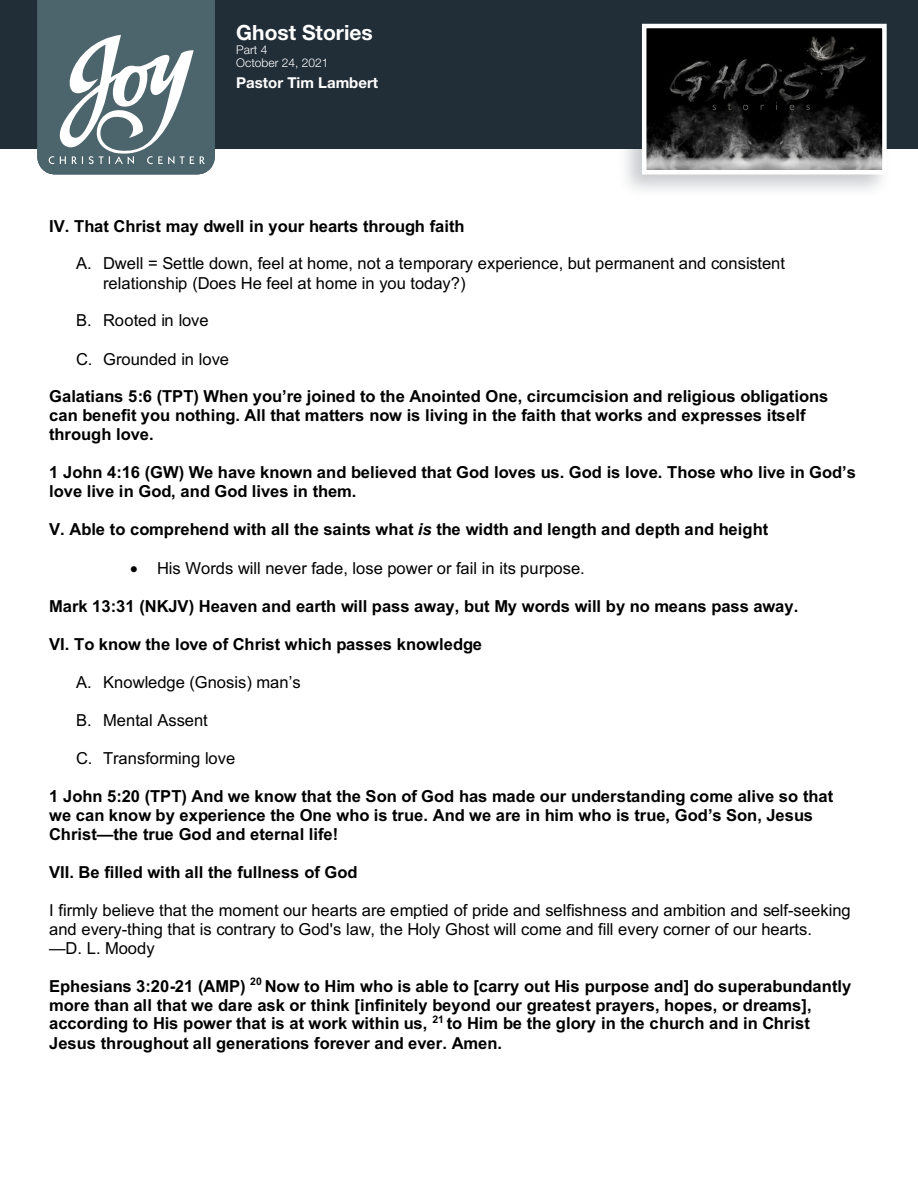
<style>
.page{position:relative;width:918px;height:1188px;background:#fff}
.page>*{position:absolute;margin:0;border:0;box-sizing:border-box;transform-origin:0 0}
.t1{font:700 21px "Helvetica Neue LT";color:#fff}
.t2{font:700 16.5px/18.9px "Arial";color:#000}
.t3{font:16.5px/19px "Arial";color:#000}
.t4{font:700 15px "Helvetica Neue LT";color:#fff}
.t5{font:300 12px/13.5px "Helvetica Neue LT";color:#fff}
.s1{font-style:italic}
</style>
<div class="page">
<div style="left:0;top:0;width:918px;height:149px;background:#212d37"></div>
<div style="left:617px;top:18px;width:276px;height:181px;background:#212d37;opacity:.25"></div>
<svg style="left:640px;top:22px;width:249px;height:155px;background:#393939"></svg>
<svg style="left:37px;top:0;width:178px;height:174px;background:#6c7f85"></svg>
<p class="t1" style="left:236px;top:20px;width:138px">Ghost Stories</p>
<p class="t5" style="left:236px;top:42px;width:94px">Part 4<br>October 24, 2021</p>
<p class="t4" style="left:236px;top:74px;width:143px">Pastor Tim Lambert</p>
<p class="t2" style="left:49px;top:217px;width:417px">IV. That Christ may dwell in your hearts through faith</p>
<p class="t3" style="left:103px;top:254px;width:684px;text-indent:-27px">A. Dwell = Settle down, feel at home, not a temporary experience, but permanent and consistent relationship (Does He feel at home in you today?)</p>
<p class="t3" style="left:76px;top:311px;width:134px">B. Rooted in love</p>
<p class="t3" style="left:76px;top:349px;width:154px">C. Grounded in love</p>
<p class="t2" style="left:49px;top:387px;width:781px">Galatians 5:6 (TPT) When you’re joined to the Anointed One, circumcision and religious obligations can benefit you nothing. All that matters now is living in the faith that works and expresses itself through love.</p>
<p class="t2" style="left:49px;top:463px;width:809px">1 John 4:16 (GW) We have known and believed that God loves us. God is love. Those who live in God’s love live in God, and God lives in them.</p>
<p class="t2" style="left:49px;top:520px;width:721px">V. Able to comprehend with all the saints what <span class="s1">is</span> the width and length and depth and height</p>
<p class="t3" style="left:130px;top:559px;width:456px">• His Words will never fade, lose power or fail in its purpose.</p>
<p class="t2" style="left:49px;top:597px;width:751px">Mark 13:31 (NKJV) Heaven and earth will pass away, but My words will by no means pass away.</p>
<p class="t2" style="left:49px;top:635px;width:435px">VI. To know the love of Christ which passes knowledge</p>
<p class="t3" style="left:76px;top:673px;width:226px">A. Knowledge (Gnosis) man’s</p>
<p class="t3" style="left:76px;top:711px;width:133px">B. Mental Assent</p>
<p class="t3" style="left:76px;top:749px;width:161px">C. Transforming love</p>
<p class="t2" style="left:49px;top:787px;width:786px">1 John 5:20 (TPT) And we know that the Son of God has made our understanding come alive so that we can know by experience the One who is true. And we are in him who is true, God’s Son, Jesus<br>Christ—the true God and eternal life!</p>
<p class="t2" style="left:49px;top:863px;width:310px">VII. Be filled with all the fullness of God</p>
<p class="t3" style="left:49px;top:900px;width:803px">I firmly believe that the moment our hearts are emptied of pride and selfishness and ambition and self-seeking and every-thing that is contrary to God's law, the Holy Ghost will come and fill every corner of our hearts.<br>—D. L. Moody</p>
<p class="t2" style="left:49px;top:977px;width:804px">Ephesians 3:20-21 (AMP) <sup>20</sup> Now to Him who is able to [carry out His purpose and] do superabundantly more than all that we dare ask or think [infinitely beyond our greatest prayers, hopes, or dreams], according to His power that is at work within us, <sup>21</sup> to Him be the glory in the church and in Christ Jesus throughout all generations forever and ever. Amen.</p>
</div>
